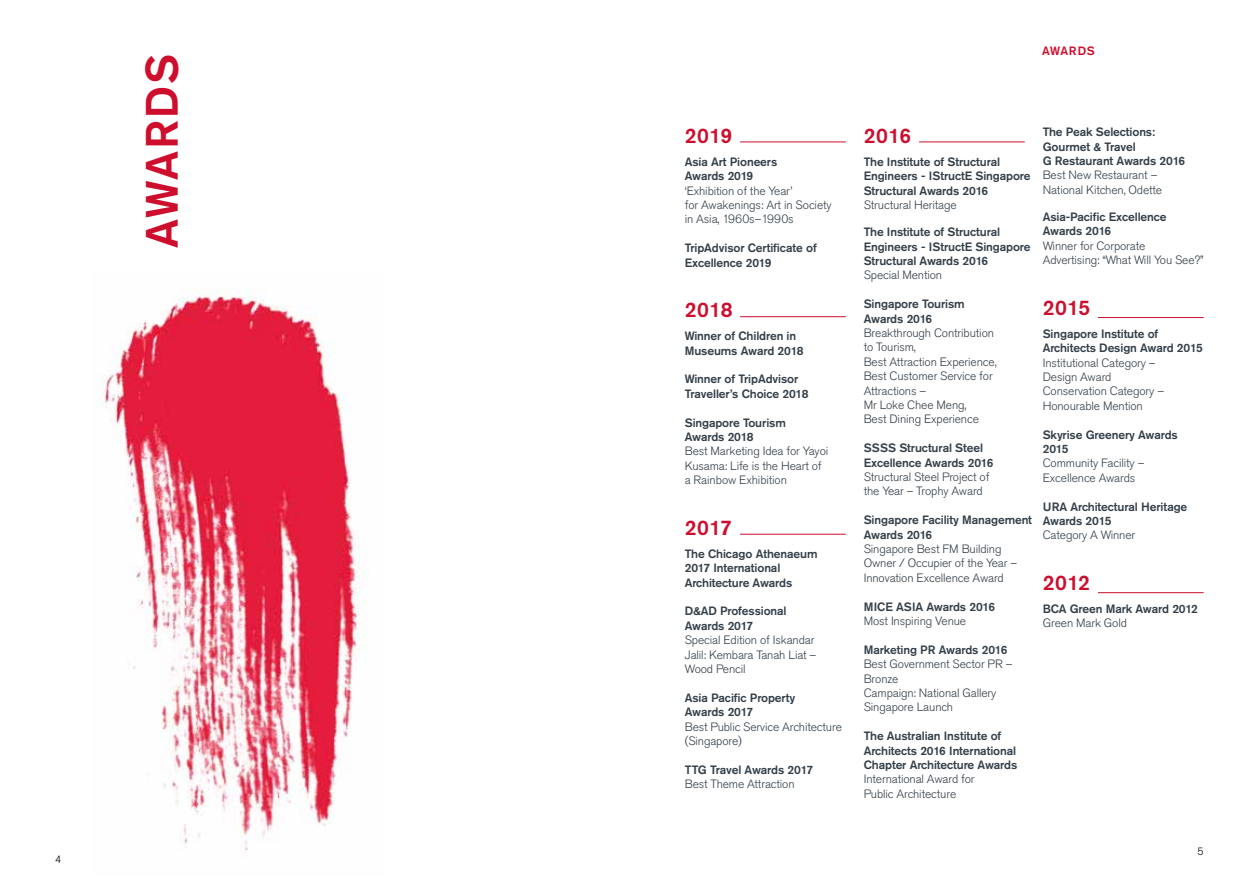
<style>
.page{position:relative;width:1259px;height:893px;background:#fff}
.page>*{position:absolute;margin:0;border:0;box-sizing:border-box;transform-origin:0 0}
.t1{font:500 45px "Akzidenz Grotesk Std";letter-spacing:.035em;color:#ce0e2d}
.t2{font:500 21px "Akzidenz Grotesk Std";letter-spacing:.02em;color:#ce0e2d}
.t3{font:300 12px/14.4px "Akzidenz Grotesk Std";letter-spacing:-.01em;color:#323e48}
.t4{font:500 12px/14.4px "Akzidenz Grotesk Std";letter-spacing:-.01em;color:#323e48}
.t5{font:500 12px "Akzidenz Grotesk Std";letter-spacing:.045em;color:#ce0e2d}
.t6{font:300 10.5px "Akzidenz Grotesk Std";color:#000}
</style>
<div class="page">
<hr style="left:740px;top:142px;width:105px;height:1px;background:#ce0e2d">
<hr style="left:919px;top:142px;width:105px;height:1px;background:#ce0e2d">
<hr style="left:740px;top:316px;width:105px;height:1px;background:#ce0e2d">
<hr style="left:740px;top:534px;width:105px;height:1px;background:#ce0e2d">
<hr style="left:1098px;top:592px;width:105px;height:1px;background:#ce0e2d">
<hr style="left:1098px;top:317px;width:105px;height:1px;background:#ce0e2d">
<img style="left:101px;top:289px;width:267px;height:562px">
<h1 class="t1" style="left:134px;top:248px;width:195px;rotate:-90deg">AWARDS</h1>
<p class="t6" style="left:55px;top:854px;width:8px">4</p>
<p class="t5" style="left:1042px;top:43px;width:54px">AWARDS</p>
<h2 class="t2" style="left:685px;top:123px;width:49px">2019</h2>
<p class="t4" style="left:685px;top:154px;width:94px">Asia Art Pioneers<br>Awards 2019</p>
<p class="t3" style="left:685px;top:183px;width:148px">‘Exhibition of the Year’<br>for Awakenings: Art in Society in Asia, 1960s–1990s</p>
<p class="t4" style="left:685px;top:241px;width:134px">TripAdvisor Certificate of<br>Excellence 2019</p>
<h2 class="t2" style="left:685px;top:297px;width:49px">2018</h2>
<p class="t4" style="left:685px;top:329px;width:120px">Winner of Children in<br>Museums Award 2018</p>
<p class="t4" style="left:685px;top:372px;width:125px">Winner of TripAdvisor<br>Traveller’s Choice 2018</p>
<p class="t4" style="left:685px;top:415px;width:103px">Singapore Tourism<br>Awards 2018</p>
<p class="t3" style="left:685px;top:444px;width:145px">Best Marketing Idea for Yayoi<br>Kusama: Life is the Heart of a Rainbow Exhibition</p>
<h2 class="t2" style="left:685px;top:515px;width:49px">2017</h2>
<p class="t4" style="left:685px;top:546px;width:134px">The Chicago Athenaeum<br>2017 International<br>Architecture Awards</p>
<p class="t4" style="left:685px;top:604px;width:103px">D&amp;AD Professional<br>Awards 2017</p>
<p class="t3" style="left:685px;top:633px;width:133px">Special Edition of Iskandar<br>Jalil: Kembara Tanah Liat –<br>Wood Pencil</p>
<p class="t4" style="left:685px;top:690px;width:112px">Asia Pacific Property<br>Awards 2017</p>
<p class="t3" style="left:685px;top:720px;width:159px">Best Public Service Architecture (Singapore)</p>
<p class="t4" style="left:685px;top:762px;width:130px">TTG Travel Awards 2017</p>
<p class="t3" style="left:685px;top:777px;width:111px">Best Theme Attraction</p>
<h2 class="t2" style="left:863px;top:123px;width:49px">2016</h2>
<p class="t4" style="left:863px;top:154px;width:168px">The Institute of Structural<br>Engineers - IStructE Singapore<br>Structural Awards 2016</p>
<p class="t3" style="left:863px;top:198px;width:94px">Structural Heritage</p>
<p class="t4" style="left:863px;top:224px;width:168px">The Institute of Structural<br>Engineers - IStructE Singapore<br>Structural Awards 2016</p>
<p class="t3" style="left:863px;top:268px;width:80px">Special Mention</p>
<p class="t4" style="left:863px;top:296px;width:103px">Singapore Tourism<br>Awards 2016</p>
<p class="t3" style="left:863px;top:326px;width:134px">Breakthrough Contribution to Tourism,<br>Best Attraction Experience,<br>Best Customer Service for<br>Attractions –<br>Mr Loke Chee Meng,<br>Best Dining Experience</p>
<p class="t4" style="left:863px;top:440px;width:131px">SSSS Structural Steel<br>Excellence Awards 2016</p>
<p class="t3" style="left:863px;top:470px;width:127px">Structural Steel Project of the Year – Trophy Award</p>
<p class="t4" style="left:863px;top:512px;width:170px">Singapore Facility Management<br>Awards 2016</p>
<p class="t3" style="left:863px;top:542px;width:155px">Singapore Best FM Building<br>Owner / Occupier of the Year –<br>Innovation Excellence Award</p>
<p class="t4" style="left:863px;top:599px;width:133px">MICE ASIA Awards 2016</p>
<p class="t3" style="left:863px;top:614px;width:104px">Most Inspiring Venue</p>
<p class="t4" style="left:863px;top:642px;width:145px">Marketing PR Awards 2016</p>
<p class="t3" style="left:863px;top:657px;width:150px">Best Government Sector PR –<br>Bronze<br>Campaign: National Gallery<br>Singapore Launch</p>
<p class="t4" style="left:863px;top:728px;width:155px">The Australian Institute of<br>Architects 2016 International<br>Chapter Architecture Awards</p>
<p class="t3" style="left:863px;top:772px;width:112px">International Award for<br>Public Architecture</p>
<p class="t4" style="left:1042px;top:124px;width:144px">The Peak Selections:<br>Gourmet &amp; Travel<br>G Restaurant Awards 2016</p>
<p class="t3" style="left:1042px;top:168px;width:121px">Best New Restaurant –<br>National Kitchen, Odette</p>
<p class="t4" style="left:1042px;top:209px;width:125px">Asia-Pacific Excellence<br>Awards 2016</p>
<p class="t3" style="left:1042px;top:239px;width:162px">Winner for Corporate<br>Advertising: “What Will You See?”</p>
<h2 class="t2" style="left:1042px;top:295px;width:49px">2015</h2>
<p class="t4" style="left:1042px;top:326px;width:161px">Singapore Institute of<br>Architects Design Award 2015</p>
<p class="t3" style="left:1042px;top:355px;width:123px">Institutional Category –<br>Design Award<br>Conservation Category –<br>Honourable Mention</p>
<p class="t4" style="left:1042px;top:427px;width:137px">Skyrise Greenery Awards<br>2015</p>
<p class="t3" style="left:1042px;top:456px;width:103px">Community Facility –<br>Excellence Awards</p>
<p class="t4" style="left:1042px;top:499px;width:146px">URA Architectural Heritage<br>Awards 2015</p>
<p class="t3" style="left:1042px;top:528px;width:94px">Category A Winner</p>
<h2 class="t2" style="left:1042px;top:570px;width:49px">2012</h2>
<p class="t4" style="left:1042px;top:601px;width:157px">BCA Green Mark Award 2012</p>
<p class="t3" style="left:1042px;top:616px;width:86px">Green Mark Gold</p>
<p class="t6" style="left:1197px;top:845px;width:8px">5</p>
</div>
